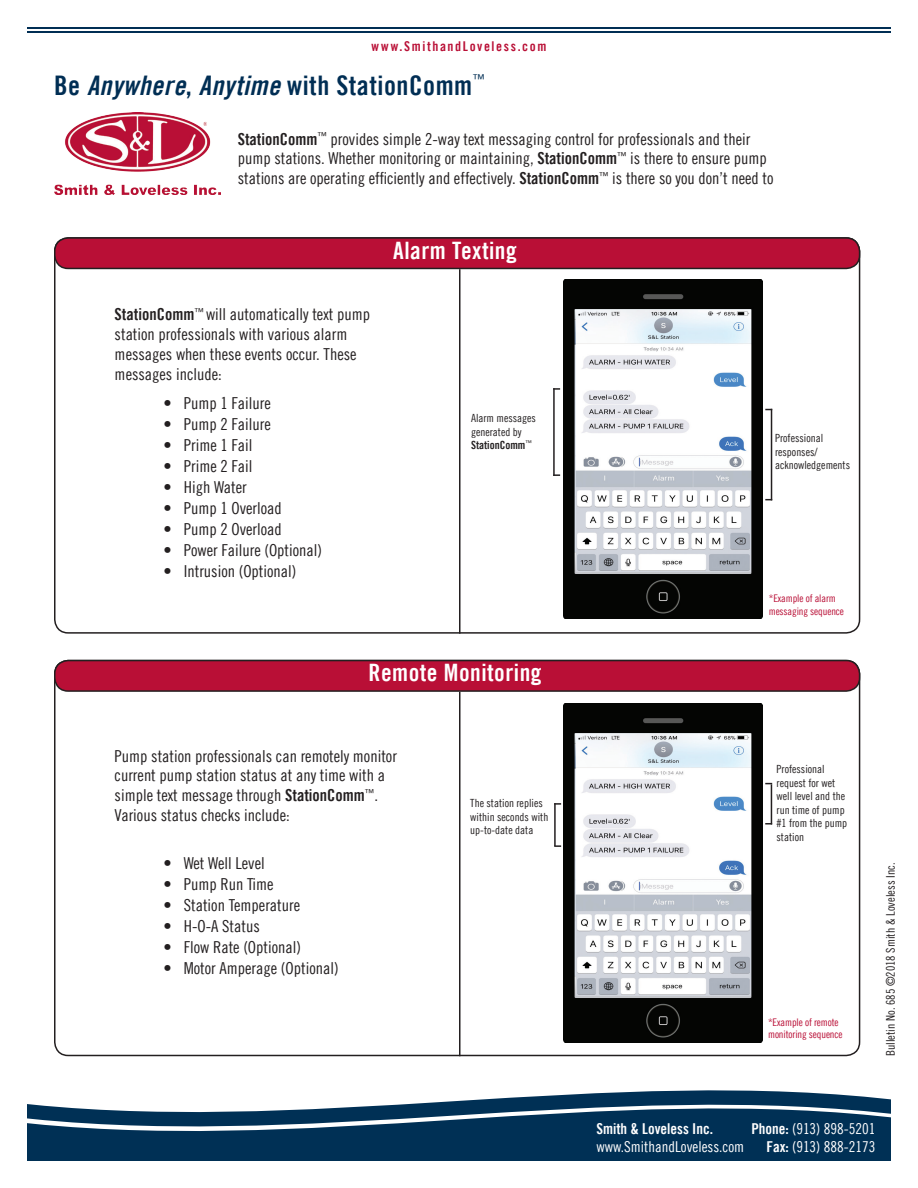
<style>
.page{position:relative;width:918px;height:1188px;background:#fff}
.page>*{position:absolute;margin:0;border:0;box-sizing:border-box;transform-origin:0 0}
.t1{font:27px "Trade Gothic LT Bold Cond Twenty";letter-spacing:.02em;color:#002e54}
.t2{font:24px "Trade Gothic LT Bold Cond Twenty";letter-spacing:.02em;color:#fff}
.t3{font:16.5px/19.8px "Trade Gothic LT Cond Eighteen";color:#231f20}
.t4{font:15px "Trade Gothic LT Cond Eighteen";color:#fff}
.t5{font:15px "Trade Gothic LT Bold Cond Twenty";color:#fff}
.Body_text{font:13.5px "Trade Gothic LT Bold Cond Twenty";letter-spacing:.115em;color:#b90f36}
.t6{font:12px "Trade Gothic LT Cond Eighteen";color:#231f20}
.t7{font:11.25px/13.5px "Trade Gothic LT Cond Eighteen";color:#231f20}
.t8{font:10.5px/12.6px "Trade Gothic LT Cond Eighteen";letter-spacing:-.01em;color:#b90f36}
.s1{font-family:"Trade Gothic LT Bold Cond Twenty Obl"}
.s2{font-family:"Trade Gothic LT Bold Cond Twenty"}
</style>
<div class="page">
<hr style="left:27px;top:27px;width:864px;height:2px;background:#002e54">
<hr style="left:27px;top:31px;width:864px;height:2px;background:#002e54">
<svg style="left:27px;top:1090px;width:864px;height:71px;fill:#003055"></svg>
<svg style="left:27px;top:1104px;width:864px;height:30px"></svg>
<img style="left:564px;top:703px;width:199px;height:339px">
<hr style="left:553px;top:388px;width:2px;height:88px;background:#231f20">
<hr style="left:771px;top:409px;width:1px;height:91px;background:#231f20">
<svg style="left:765px;top:823px;width:7px;height:2px"></svg>
<hr style="left:771px;top:784px;width:1px;height:40px;background:#231f20">
<svg style="left:554px;top:845px;width:7px;height:2px"></svg>
<hr style="left:554px;top:803px;width:2px;height:43px;background:#231f20">
<img style="left:54px;top:113px;width:167px;height:81px">
<img style="left:564px;top:280px;width:199px;height:339px">
<div style="left:55px;top:238px;width:805px;height:30px;background:#b90f36;border-radius:14px"></div>
<div style="left:54px;top:237px;width:806px;height:32px;border:2px solid #231f20;border-radius:14px"></div>
<hr style="left:459px;top:269px;width:1px;height:365px;background:#231f20">
<div style="left:55px;top:661px;width:805px;height:30px;background:#b90f36;border-radius:14px"></div>
<div style="left:54px;top:660px;width:806px;height:32px;border:2px solid #231f20;border-radius:14px"></div>
<hr style="left:459px;top:692px;width:1px;height:364px;background:#231f20">
<p class="Body_text" style="left:372px;top:38px;width:176px">www.SmithandLoveless.com</p>
<p class="t1" style="left:54px;top:69px;width:432px">Be <span class="s1">Anywhere</span>, <span class="s1">Anytime</span> with StationComm<sup>™</sup></p>
<p class="t3" style="left:238px;top:129px;width:537px"><span class="s2">StationComm</span><sup>™</sup> provides simple 2-way text messaging control for professionals and their pump stations. Whether monitoring or maintaining, <span class="s2">StationComm</span><sup>™</sup> is there to ensure pump stations are operating efficiently and effectively. <span class="s2">StationComm</span><sup>™</sup> is there so you don’t need to</p>
<p class="t3" style="left:115px;top:304px;width:257px"><span class="s2">StationComm</span><sup>™</sup> will automatically text pump station professionals with various alarm messages when these events occur. These messages include:</p>
<p class="t3" style="left:164px;top:393px;width:109px">• Pump 1 Failure</p>
<p class="t3" style="left:164px;top:414px;width:109px">• Pump 2 Failure</p>
<p class="t3" style="left:164px;top:435px;width:90px">• Prime 1 Fail</p>
<p class="t3" style="left:164px;top:456px;width:90px">• Prime 2 Fail</p>
<p class="t3" style="left:164px;top:477px;width:85px">• High Water</p>
<p class="t3" style="left:164px;top:498px;width:120px">• Pump 1 Overload</p>
<p class="t3" style="left:164px;top:519px;width:120px">• Pump 2 Overload</p>
<p class="t3" style="left:164px;top:540px;width:160px">• Power Failure (Optional)</p>
<p class="t3" style="left:164px;top:561px;width:134px">• Intrusion (Optional)</p>
<p class="t2" style="left:393px;top:235px;width:125px">Alarm Texting</p>
<p class="t7" style="left:471px;top:411px;width:66px">Alarm messages generated by<br><span class="s2">StationComm</span><sup>™</sup></p>
<p class="t2" style="left:369px;top:658px;width:174px">Remote Monitoring</p>
<p class="t3" style="left:115px;top:746px;width:284px">Pump station professionals can remotely monitor current pump station status at any time with a simple text message through <span class="s2">StationComm</span><sup>™</sup>.<br>Various status checks include:</p>
<p class="t3" style="left:164px;top:853px;width:103px">• Wet Well Level</p>
<p class="t3" style="left:164px;top:874px;width:112px">• Pump Run Time</p>
<p class="t3" style="left:164px;top:895px;width:138px">• Station Temperature</p>
<p class="t3" style="left:164px;top:916px;width:98px">• H-O-A Status</p>
<p class="t3" style="left:164px;top:937px;width:139px">• Flow Rate (Optional)</p>
<p class="t3" style="left:164px;top:958px;width:177px">• Motor Amperage (Optional)</p>
<p class="t7" style="left:470px;top:796px;width:80px">The station replies within seconds with up-to-date data</p>
<p class="t7" style="left:775px;top:431px;width:76px">Professional responses/ acknowledgements</p>
<p class="t8" style="left:769px;top:592px;width:77px">*Example of alarm messaging sequence</p>
<p class="t7" style="left:777px;top:762px;width:72px">Professional request for wet well level and the run time of pump #1 from the pump station</p>
<p class="t8" style="left:768px;top:1016px;width:76px">*Example of remote monitoring sequence</p>
<p class="t6" style="left:883px;top:1056px;width:195px;rotate:-90deg">Bulletin No. 685 ©2018 Smith &amp; Loveless Inc.</p>
<p class="t5" style="left:596px;top:1119px;width:118px">Smith &amp; Loveless Inc.</p>
<p class="t4" style="left:596px;top:1138px;width:149px">www.SmithandLoveless.com</p>
<p class="t4" style="left:751px;top:1120px;width:126px"><span class="s2">Phone:</span> (913) 898-5201</p>
<p class="t4" style="left:766px;top:1138px;width:111px"><span class="s2">Fax:</span> (913) 888-2173</p>
</div>
